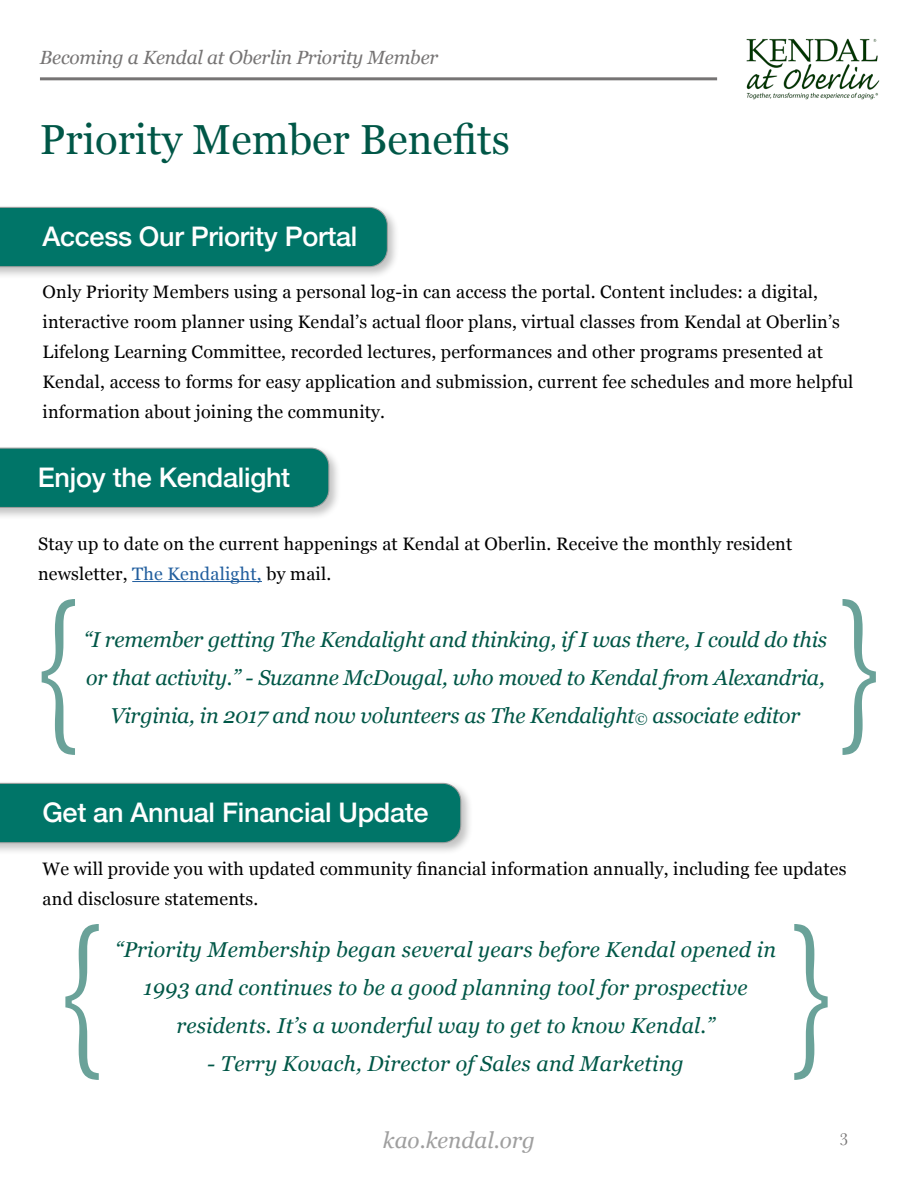
<style>
.page{position:relative;width:918px;height:1188px;background:#fff}
.page>*{position:absolute;margin:0;border:0;box-sizing:border-box;transform-origin:0 0}
.t1{font:42px "Georgia";color:#005747}
.t2{font:500 27px "Helvetica Neue";letter-spacing:-.01em;color:#fff}
.t3{font:italic 22.5px "Georgia";color:#9f9f9f}
.t4{font:italic 21.45px/38px "Georgia";letter-spacing:.01em;color:#005747;text-align:center}
.t5{font:italic 21.45px/38px "Georgia";letter-spacing:-.01em;color:#005747;text-align:center}
.t6{font:italic 19.05px "Georgia";letter-spacing:-.01em;color:#767474}
.t7{font:18px/30px "Georgia";letter-spacing:.01em;color:#000}
.t8{font:18px "Baskerville";color:#767474}
.s1{color:#215e9e}
.s2{font-size:13.5px}
</style>
<div class="page">
<img style="left:746px;top:38px;width:134px;height:62px">
<hr style="left:40px;top:77px;width:677px;height:3px;background:#767474">
<div style="left:0;top:204px;width:400px;height:76px;background:#000;opacity:.24"></div>
<div style="left:0;top:207px;width:388px;height:60px;background:#007568"></div>
<hr style="left:132px;top:581px;width:130px;height:1px;background:#215e9e">
<div style="left:0;top:445px;width:342px;height:75px;background:#000;opacity:.24"></div>
<div style="left:0;top:448px;width:329px;height:60px;background:#007568"></div>
<svg style="left:42px;top:599px;width:33px;height:156px"></svg>
<svg style="left:843px;top:599px;width:33px;height:156px"></svg>
<div style="left:0;top:780px;width:474px;height:76px;background:#000;opacity:.24"></div>
<div style="left:0;top:783px;width:461px;height:60px;background:#007568"></div>
<svg style="left:65px;top:924px;width:34px;height:156px"></svg>
<svg style="left:794px;top:924px;width:34px;height:156px"></svg>
<p class="t6" style="left:40px;top:44px;width:400px">Becoming a Kendal at Oberlin Priority Member</p>
<h1 class="t1" style="left:40px;top:109px;width:471px">Priority Member Benefits</h1>
<h2 class="t2" style="left:42px;top:215px;width:317px">Access Our Priority Portal</h2>
<p class="t7" style="left:43px;top:276px;width:777px">Only Priority Members using a personal log-in can access the portal. Content includes: a digital,</p>
<p class="t7" style="left:43px;top:306px;width:799px">interactive room planner using Kendal’s actual floor plans, virtual classes from Kendal at Oberlin’s</p>
<p class="t7" style="left:43px;top:336px;width:812px">Lifelong Learning Committee, recorded lectures, performances and other programs presented at<br>Kendal, access to forms for easy application and submission, current fee schedules and more helpful information about joining the community.</p>
<h2 class="t2" style="left:38px;top:456px;width:254px">Enjoy the Kendalight</h2>
<p class="t7" style="left:38px;top:528px;width:756px">Stay up to date on the current happenings at Kendal at Oberlin. Receive the monthly resident newsletter, <span class="s1">The Kendalight,</span> by mail.</p>
<p class="t5" style="left:84px;top:620px;width:745px">“I remember getting The Kendalight and thinking, if I was there, I could do this or that activity.” - Suzanne McDougal, who moved to Kendal from Alexandria,<br>Virginia, in 2017 and now volunteers as The Kendalight<span class="s2">©</span> associate editor</p>
<p class="t2" style="left:42px;top:791px;width:388px">Get an Annual Financial Update</p>
<p class="t7" style="left:43px;top:853px;width:805px">We will provide you with updated community financial information annually, including fee updates</p>
<p class="t7" style="left:43px;top:883px;width:217px">and disclosure statements.</p>
<p class="t4" style="left:115px;top:930px;width:662px">“Priority Membership began several years before Kendal opened in<br>1993 and continues to be a good planning tool for prospective residents. It’s a wonderful way to get to know Kendal.”</p>
<p class="t4" style="left:207px;top:1044px;width:478px">- Terry Kovach, Director of Sales and Marketing</p>
<p class="t3" style="left:383px;top:1124px;width:154px">kao.kendal.org</p>
<p class="t8" style="left:839px;top:1128px;width:10px">3</p>
</div>
